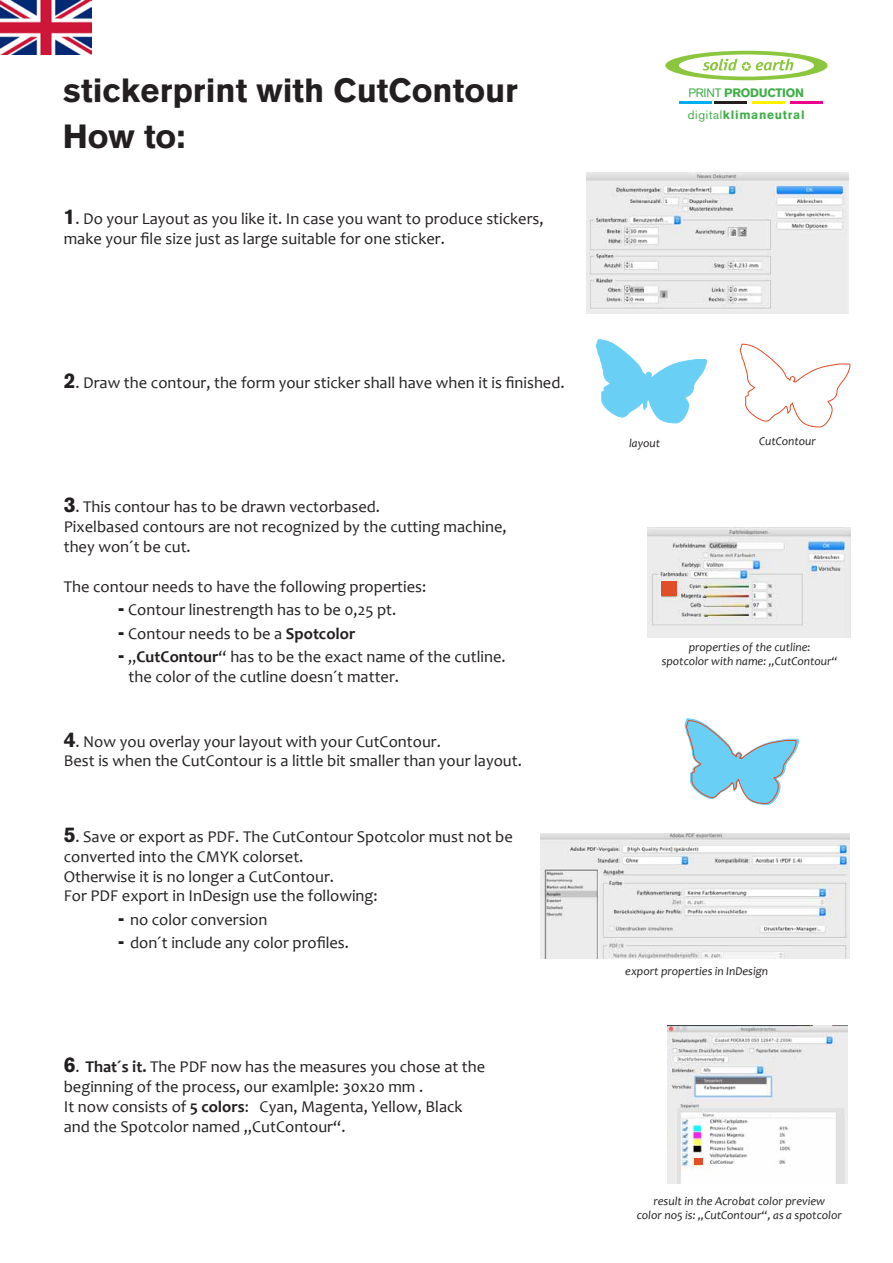
<style>
.page{position:relative;width:893px;height:1263px;background:#fff}
.page>*{position:absolute;margin:0;border:0;box-sizing:border-box;transform-origin:0 0}
.t1{font:900 33px/46.5px "Akzidenz Grotesk";color:#231f20}
.t2{font:16.5px/19.8px "Candara";color:#231f20}
.t3{font:italic 12.15px/14.5px "Candara";color:#231f20;text-align:center}
.t4{font:italic 12px/14.4px "Candara";color:#231f20;text-align:center}
.t5{font:900 12px/21.3px "Akzidenz Grotesk";letter-spacing:.06em;color:#40ae49}
.s1{font-weight:400}
.s2{font-family:"Akzidenz Grotesk";font-weight:900;font-size:21px}
.s3{font-family:"Akzidenz Grotesk";font-weight:900;font-size:19.5px}
.s4{font-weight:700}
</style>
<div class="page">
<svg style="left:596px;top:339px;width:111px;height:84px"></svg>
<svg style="left:685px;top:718px;width:114px;height:87px"></svg>
<img style="left:647px;top:528px;width:203px;height:110px">
<img style="left:587px;top:173px;width:262px;height:141px">
<img style="left:541px;top:833px;width:308px;height:125px">
<img style="left:668px;top:1026px;width:180px;height:157px">
<hr style="left:790px;top:102px;width:32px;height:2px;background:#ed028c">
<hr style="left:679px;top:102px;width:32px;height:2px;background:#00aeef">
<hr style="left:752px;top:102px;width:33px;height:2px;background:#fff101">
<hr style="left:715px;top:102px;width:32px;height:2px;background:#231f20">
<svg style="left:665px;top:51px;width:163px;height:29px"></svg>
<svg style="left:739px;top:343px;width:112px;height:85px"></svg>
<div style="left:662px;top:582px;width:15px;height:14px;background:#e14d26"></div>
<div style="left:694px;top:1159px;width:9px;height:6px;background:#e14d26"></div>
<img style="left:0;top:0;width:91px;height:55px">
<h1 class="t1" style="left:63px;top:67px;width:457px">stickerprint with CutContour<br>How to:</h1>
<p class="t5" style="left:688px;top:82px;width:118px"><span class="s1">PRINT</span> PRODUCTION <span class="s1">digital</span>klimaneutral</p>
<p class="t2" style="left:64px;top:209px;width:481px"><span class="s2">1</span>. Do your Layout as you like it. In case you want to produce stickers, make your file size just as large suitable for one sticker.</p>
<p class="t2" style="left:64px;top:373px;width:502px"><span class="s2">2</span>. Draw the contour, the form your sticker shall have when it is finished.</p>
<p class="t2" style="left:64px;top:497px;width:444px"><span class="s2">3</span>. This contour has to be drawn vectorbased.<br>Pixelbased contours are not recognized by the cutting machine, they won´t be cut.</p>
<p class="t2" style="left:64px;top:576px;width:364px">The contour needs to have the following properties:</p>
<p class="t2" style="left:118px;top:600px;width:280px"><span class="s3">-</span> Contour linestrength has to be 0,25 pt.</p>
<p class="t2" style="left:118px;top:623px;width:239px"><span class="s3">-</span> Contour needs to be a <span class="s4">Spotcolor</span></p>
<p class="t2" style="left:129px;top:646px;width:379px;text-indent:-11px"><span class="s3">-</span> „<span class="s4">CutContour</span>“ has to be the exact name of the cutline. the color of the cutline doesn´t matter.</p>
<p class="t2" style="left:64px;top:731px;width:460px"><span class="s2">4</span>. Now you overlay your layout with your CutContour.<br>Best is when the CutContour is a little bit smaller than your layout.</p>
<p class="t2" style="left:64px;top:826px;width:451px"><span class="s2">5</span>. Save or export as PDF. The CutContour Spotcolor must not be converted into the CMYK colorset.<br>Otherwise it is no longer a CutContour.<br>For PDF export in InDesign use the following:</p>
<p class="t2" style="left:118px;top:909px;width:151px"><span class="s3">-</span> no color conversion</p>
<p class="t2" style="left:118px;top:933px;width:233px"><span class="s3">-</span> don´t include any color profiles.</p>
<p class="t2" style="left:64px;top:1057px;width:423px"><span class="s2">6</span>. <span class="s4">That´s it.</span> The PDF now has the measures you chose at the beginning of the process, our examlple: 30x20 mm .<br>It now consists of <span class="s4">5 colors</span>: Cyan, Magenta, Yellow, Black and the Spotcolor named „CutContour“.</p>
<p class="t4" style="left:629px;top:435px;width:33px">layout</p>
<p class="t4" style="left:759px;top:434px;width:58px">CutContour</p>
<p class="t4" style="left:662px;top:639px;width:177px">properties of the cutline:<br>spotcolor with name: „CutContour“</p>
<p class="t4" style="left:625px;top:963px;width:144px">export properties in InDesign</p>
<p class="t3" style="left:637px;top:1193px;width:207px">result in the Acrobat color preview<br>color no5 is: „CutContour“, as a spotcolor</p>
</div>
